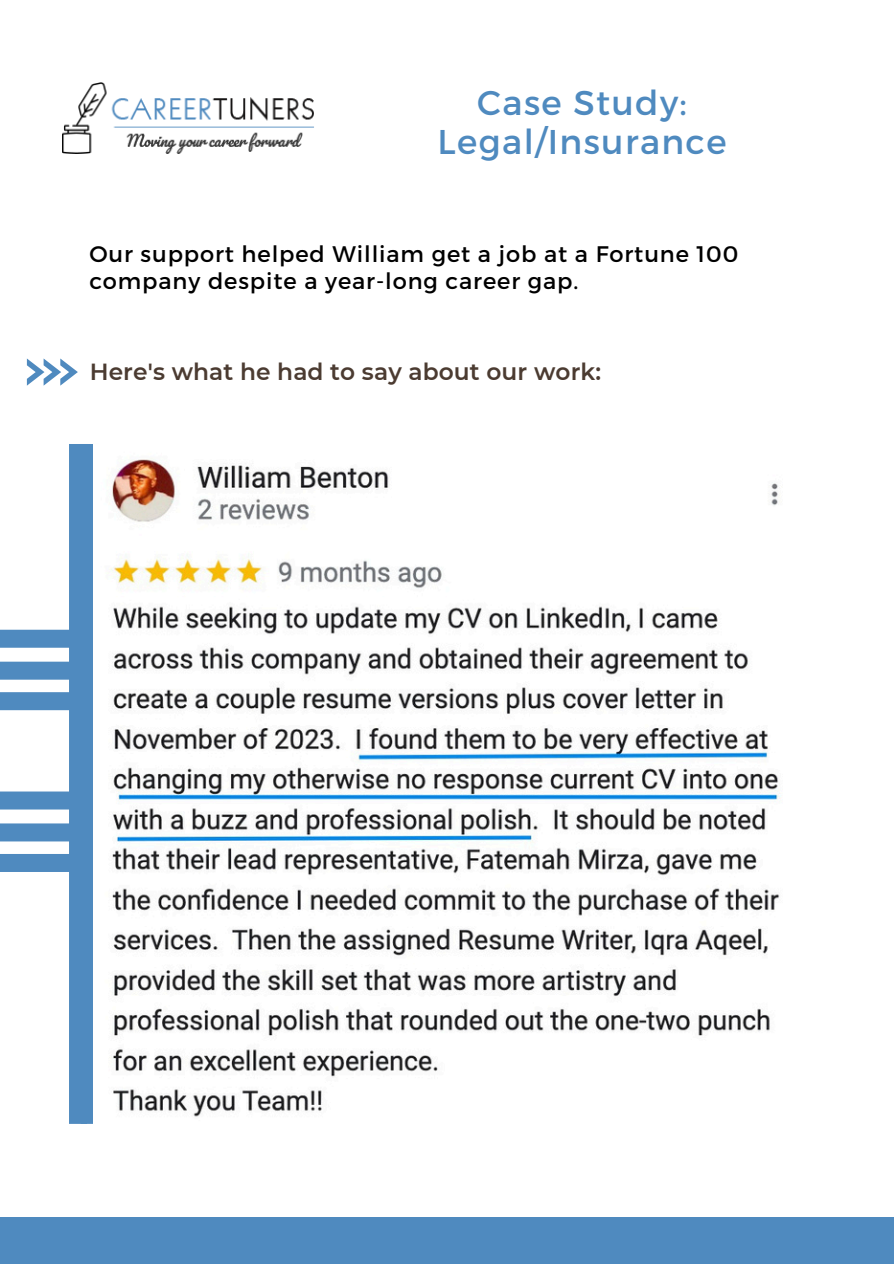
<style>
.page{position:relative;width:894px;height:1264px;background:#fff}
.page>*{position:absolute;margin:0;border:0;box-sizing:border-box;transform-origin:0 0}
.t1{font:34.35px/39.3px "Montserrat";letter-spacing:.04em;color:#4f8abf;text-align:center}
.t2{font:600 23.25px "Montserrat";letter-spacing:.005em;color:#4b3b31}
.t3{font:22.5px/27px "Montserrat";letter-spacing:.04em;color:#000}
</style>
<div class="page">
<div style="left:0;top:1216px;width:893px;height:47px;background:#4f8abf"></div>
<div style="left:0;top:661px;width:189px;height:18px;background:#4f8abf"></div>
<div style="left:0;top:629px;width:189px;height:18px;background:#4f8abf"></div>
<div style="left:0;top:692px;width:189px;height:18px;background:#4f8abf"></div>
<div style="left:69px;top:444px;width:18px;height:679px;background:#4f8abf"></div>
<img style="left:62px;top:82px;width:252px;height:72px">
<svg style="left:27px;top:358px;width:51px;height:27px"></svg>
<div style="left:0;top:823px;width:179px;height:18px;background:#4f8abf"></div>
<div style="left:0;top:791px;width:179px;height:18px;background:#4f8abf"></div>
<div style="left:0;top:854px;width:179px;height:18px;background:#4f8abf"></div>
<div style="left:81px;top:444px;width:18px;height:679px;background:#4f8abf"></div>
<img style="left:94px;top:444px;width:687px;height:679px">
<p class="t1" style="left:437px;top:81px;width:290px">Case Study:<br>Legal/Insurance</p>
<h2 class="t3" style="left:89px;top:239px;width:650px">Our support helped William get a job at a Fortune 100 company despite a year-long career gap.</h2>
<p class="t2" style="left:90px;top:357px;width:513px">Here's what he had to say about our work:</p>
</div>
